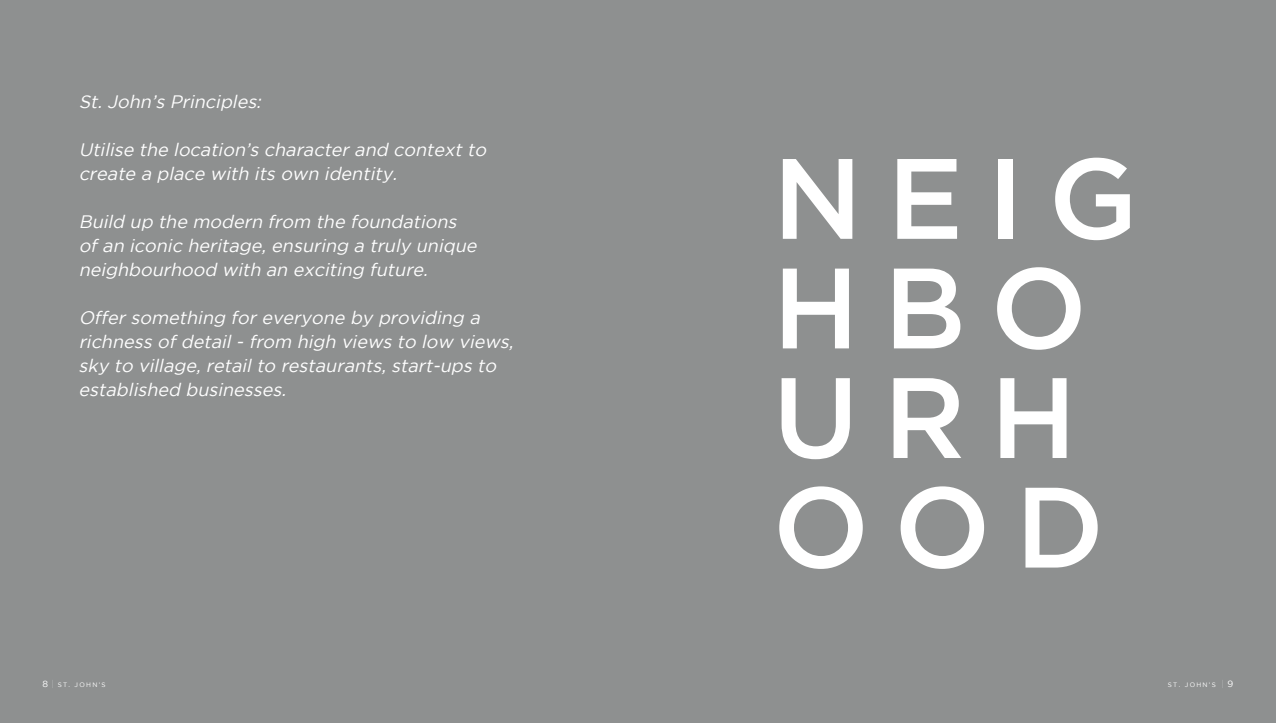
<style>
.page{position:relative;width:1276px;height:723px;background:#8e9090}
.page>*{position:absolute;margin:0;border:0;box-sizing:border-box;transform-origin:0 0}
.t1{font:500 114px/109.5px "Gotham";letter-spacing:.215em;color:#fff}
.t2{font:italic 18px/24px "Gotham";color:#fff}
.t3{font:6.45px "Gotham";letter-spacing:.2em;color:#fff}
.s1{font-size:9px}
.s2{font-weight:100;font-size:9px}
</style>
<div class="page">
<p class="t2" style="left:79px;top:90px;width:188px">St. John’s Principles:</p>
<p class="t2" style="left:79px;top:138px;width:413px">Utilise the location’s character and context to create a place with its own identity.</p>
<p class="t2" style="left:79px;top:210px;width:403px">Build up the modern from the foundations of an iconic heritage, ensuring a truly unique neighbourhood with an exciting future.</p>
<p class="t2" style="left:79px;top:306px;width:440px">Offer something for everyone by providing a richness of detail - from high views to low views, sky to village, retail to restaurants, start-ups to established businesses.</p>
<h1 class="t1" style="left:772px;top:141px;width:367px">NEIG<br>HBO<br>URH<br>OOD</h1>
<p class="t3" style="left:43px;top:681px;width:65px"><span class="s1">8</span> <span class="s2">|</span> ST. JOHN’S</p>
<p class="t3" style="left:1168px;top:681px;width:67px">ST. JOHN’S <span class="s2">|</span> <span class="s1">9</span></p>
</div>
